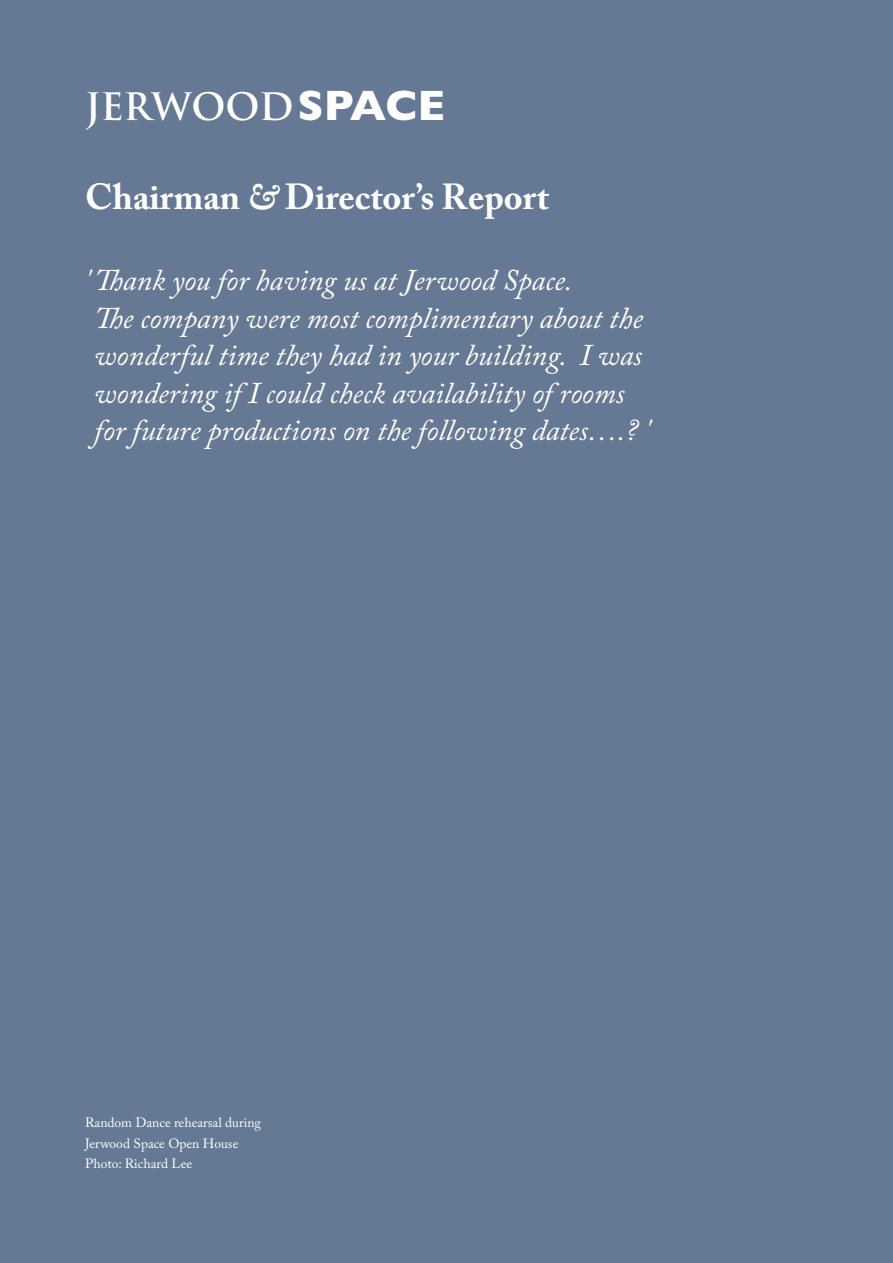
<style>
.page{position:relative;width:893px;height:1263px;background:#657994}
.page>*{position:absolute;margin:0;border:0;box-sizing:border-box;transform-origin:0 0}
.t1{font:700 36.9px "Trajan Pro";color:#fff}
.t2{font:700 36px "Adobe Caslon Pro";color:#fff}
.t3{font:italic 30px/37.5px "Adobe Caslon Pro";color:#fff}
.t4{font:13.5px/20.2px "Adobe Caslon Pro";color:#fff}
.s1{font-family:"Gill Sans";font-size:43.05px}
.s2{font-style:italic}
</style>
<div class="page">
<p class="t1" style="left:85px;top:83px;width:362px">JERWOOD<span class="s1">SPACE</span></p>
<p class="t2" style="left:85px;top:176px;width:465px">Chairman <span class="s2">&amp;</span> Director’s Report</p>
<p class="t3" style="left:94px;top:261px;width:557px;text-indent:-9px">' Thank you for having us at Jerwood Space.<br>The company were most complimentary about the wonderful time they had in your building. I was wondering if I could check availability of rooms for future productions on the following dates….? '</p>
<p class="t4" style="left:85px;top:1112px;width:178px">Random Dance rehearsal during<br>Jerwood Space Open House<br>Photo: Richard Lee</p>
</div>
